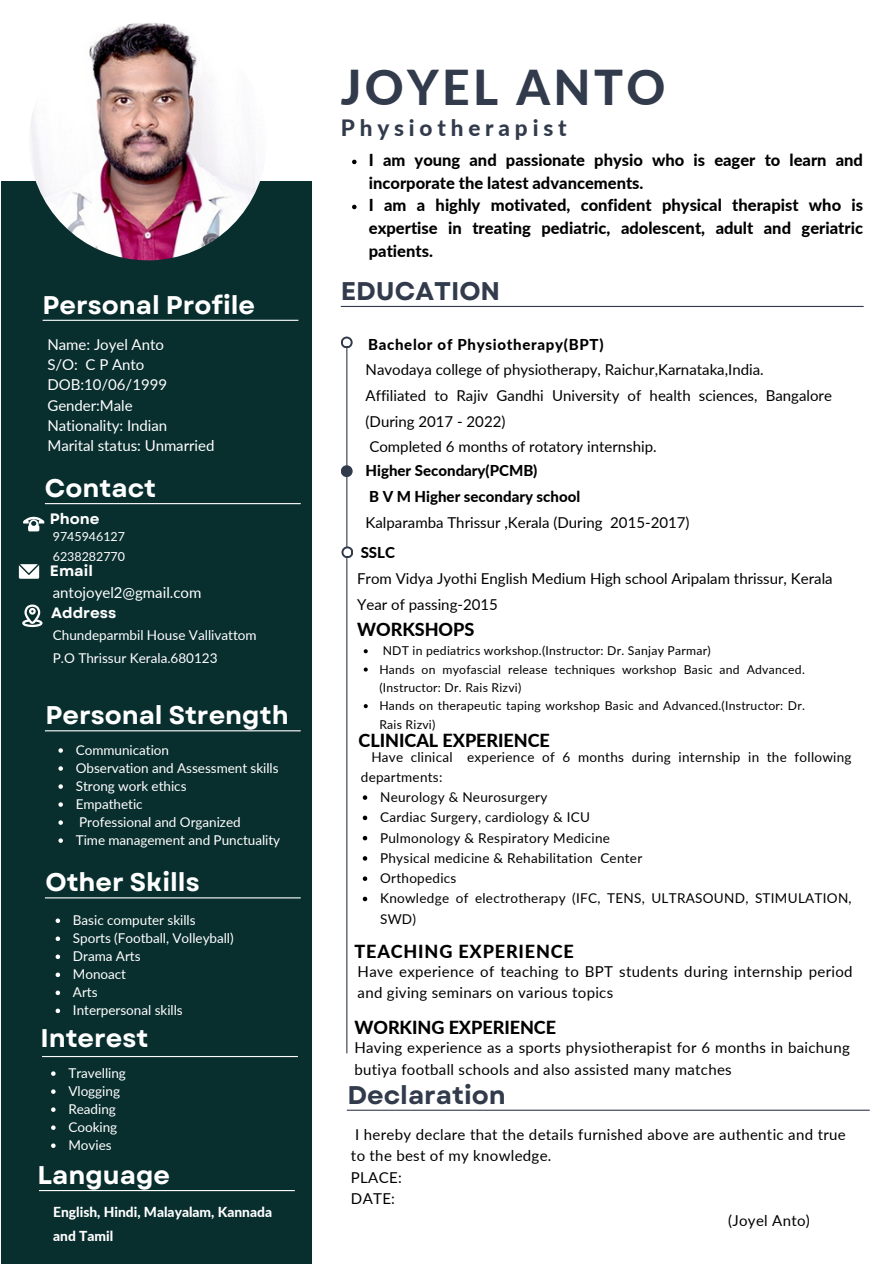
<style>
.page{position:relative;width:894px;height:1264px;background:#fff}
.page>*{position:absolute;margin:0;border:0;box-sizing:border-box;transform-origin:0 0}
.t1{font:800 48px "Lato";letter-spacing:.07em;color:#323b4c}
.t2{font:700 25.5px "Garet";color:#fff}
.t3{font:700 25.5px "Garet";color:#323b4c}
.t4{font:800 22.5px "Lato";letter-spacing:.215em;color:#323b4c}
.t5{font:800 18px "Lato";letter-spacing:-.005em;color:#000}
.t6{font:800 18px "Lato";letter-spacing:.045em;color:#000}
.t7{font:800 16.5px/22.5px "Lato";color:#000}
.t8{font:15px/21.5px "Lato";letter-spacing:.02em;color:#000}
.t9{font:15px/26px "Lato";color:#000}
.t10{font:15px/20.2px "Lato";letter-spacing:-.005em;color:#fff}
.t11{font:800 15px/26px "Lato";color:#000}
.t12{font:800 15px "Lato";letter-spacing:.045em;color:#000}
.t13{font:700 15px "Garet";color:#fff}
.t14{font:800 13.8px/24.2px "Lato";color:#fff}
.t15{font:13.5px/18px "Lato";letter-spacing:-.005em;color:#fff}
.t16{font:13.5px/20.2px "Lato";letter-spacing:.02em;color:#000}
.t17{font:12.45px/20.5px "Lato";color:#fff}
.t18{font:12.15px/18.3px "Lato";letter-spacing:.02em;color:#000}
</style>
<div class="page">
<div style="left:1px;top:181px;width:310px;height:1082px;background:#092e2e"></div>
<img style="left:29px;top:23px;width:238px;height:237px;border-radius:50%">
<hr style="left:43px;top:320px;width:255px;height:1px;background:#fff">
<hr style="left:45px;top:503px;width:255px;height:1px;background:#fff">
<hr style="left:341px;top:306px;width:522px;height:1px;background:#323b4c">
<hr style="left:346px;top:342px;width:1px;height:711px;background:#323b4c">
<svg style="left:341px;top:336px;width:11px;height:12px"></svg>
<div style="left:342px;top:338px;width:8px;height:8px;background:#fff;border-radius:50%"></div>
<div style="left:341px;top:465px;width:11px;height:12px;background:#323b4c;border-radius:50%"></div>
<svg style="left:341px;top:546px;width:12px;height:12px"></svg>
<div style="left:343px;top:548px;width:8px;height:8px;background:#fff;border-radius:50%"></div>
<hr style="left:347px;top:1109px;width:522px;height:1px;background:#323b4c">
<hr style="left:45px;top:730px;width:255px;height:1px;background:#fff">
<hr style="left:39px;top:1189px;width:256px;height:2px;background:#fff">
<svg style="left:23px;top:517px;width:21px;height:14px"></svg>
<svg style="left:19px;top:564px;width:20px;height:14px"></svg>
<svg style="left:22px;top:604px;width:20px;height:23px"></svg>
<hr style="left:45px;top:897px;width:255px;height:1px;background:#fff">
<hr style="left:42px;top:1055px;width:256px;height:2px;background:#fff">
<svg style="left:352px;top:160px;width:4px;height:4px"></svg>
<svg style="left:352px;top:205px;width:4px;height:4px"></svg>
<svg style="left:363px;top:649px;width:4px;height:4px"></svg>
<svg style="left:363px;top:667px;width:4px;height:4px"></svg>
<svg style="left:363px;top:704px;width:4px;height:4px"></svg>
<svg style="left:58px;top:748px;width:5px;height:4px"></svg>
<svg style="left:58px;top:766px;width:5px;height:4px"></svg>
<svg style="left:58px;top:784px;width:5px;height:4px"></svg>
<svg style="left:58px;top:802px;width:5px;height:4px"></svg>
<svg style="left:58px;top:820px;width:5px;height:4px"></svg>
<svg style="left:58px;top:838px;width:5px;height:4px"></svg>
<svg style="left:362px;top:795px;width:5px;height:4px"></svg>
<svg style="left:362px;top:815px;width:5px;height:5px"></svg>
<svg style="left:362px;top:835px;width:5px;height:5px"></svg>
<svg style="left:362px;top:856px;width:5px;height:4px"></svg>
<svg style="left:362px;top:876px;width:5px;height:5px"></svg>
<svg style="left:362px;top:896px;width:5px;height:5px"></svg>
<svg style="left:56px;top:918px;width:4px;height:5px"></svg>
<svg style="left:56px;top:936px;width:4px;height:5px"></svg>
<svg style="left:56px;top:954px;width:4px;height:5px"></svg>
<svg style="left:56px;top:972px;width:4px;height:5px"></svg>
<svg style="left:56px;top:990px;width:4px;height:5px"></svg>
<svg style="left:56px;top:1008px;width:4px;height:5px"></svg>
<svg style="left:51px;top:1071px;width:5px;height:4px"></svg>
<svg style="left:51px;top:1089px;width:5px;height:4px"></svg>
<svg style="left:51px;top:1107px;width:5px;height:4px"></svg>
<svg style="left:51px;top:1125px;width:5px;height:4px"></svg>
<svg style="left:51px;top:1143px;width:5px;height:4px"></svg>
<h2 class="t2" style="left:43px;top:286px;width:214px">Personal Profile</h2>
<p class="t10" style="left:47px;top:334px;width:168px">Name: Joyel Anto<br>S/O: C P Anto<br>DOB:10/06/1999<br>Gender:Male<br>Nationality: Indian<br>Marital status: Unmarried</p>
<h2 class="t2" style="left:45px;top:469px;width:113px">Contact</h2>
<p class="t13" style="left:50px;top:507px;width:51px">Phone</p>
<p class="t17" style="left:53px;top:525px;width:74px">9745946127<br>6238282770</p>
<p class="t13" style="left:50px;top:560px;width:44px">Email</p>
<p class="t10" style="left:53px;top:582px;width:150px">antojoyel2@gmail.com</p>
<p class="t13" style="left:51px;top:602px;width:67px">Address</p>
<p class="t15" style="left:53px;top:624px;width:205px;line-height:22.5px">Chundeparmbil House Vallivattom<br>P.O Thrissur Kerala.680123</p>
<h2 class="t2" style="left:45px;top:696px;width:245px">Personal Strength</h2>
<p class="t15" style="left:76px;top:740px;width:206px">Communication<br>Observation and Assessment skills<br>Strong work ethics<br>Empathetic<br>Professional and Organized<br>Time management and Punctuality</p>
<h2 class="t2" style="left:45px;top:863px;width:156px">Other Skills</h2>
<p class="t15" style="left:73px;top:911px;width:162px">Basic computer skills<br>Sports (Football, Volleyball)<br>Drama Arts<br>Monoact<br>Arts<br>Interpersonal skills</p>
<h2 class="t2" style="left:40px;top:1019px;width:109px">Interest</h2>
<p class="t15" style="left:68px;top:1063px;width:59px">Travelling<br>Vlogging<br>Reading<br>Cooking<br>Movies</p>
<h2 class="t2" style="left:38px;top:1156px;width:134px">Language</h2>
<p class="t14" style="left:53px;top:1199px;width:220px">English, Hindi, Malayalam, Kannada and Tamil</p>
<h1 class="t1" style="left:341px;top:58px;width:326px">JOYEL ANTO</h1>
<h3 class="t4" style="left:341px;top:114px;width:227px">Physiotherapist</h3>
<p class="t7" style="left:369px;top:149px;width:495px">I am young and passionate physio who is eager to learn and incorporate the latest advancements.<br>I am a highly motivated, confident physical therapist who is expertise in treating pediatric, adolescent, adult and geriatric patients.</p>
<h2 class="t3" style="left:341px;top:272px;width:161px">EDUCATION</h2>
<p class="t12" style="left:368px;top:335px;width:237px">Bachelor of Physiotherapy(BPT)</p>
<p class="t9" style="left:365px;top:356px;width:468px">Navodaya college of physiotherapy, Raichur,Karnataka,India.<br>Affiliated to Rajiv Gandhi University of health sciences, Bangalore (During 2017 - 2022)<br>Completed 6 months of rotatory internship.</p>
<p class="t11" style="left:365px;top:457px;width:216px">Higher Secondary(PCMB)<br>B V M Higher secondary school</p>
<p class="t9" style="left:365px;top:509px;width:325px">Kalparamba Thrissur ,Kerala (During 2015-2017)</p>
<p class="t11" style="left:360px;top:539px;width:36px">SSLC</p>
<p class="t9" style="left:357px;top:565px;width:477px">From Vidya Jyothi English Medium High school Aripalam thrissur, Kerala<br>Year of passing-2015</p>
<p class="t5" style="left:357px;top:618px;width:119px">WORKSHOPS</p>
<p class="t18" style="left:379px;top:641px;width:427px">NDT in pediatrics workshop.(Instructor: Dr. Sanjay Parmar)<br>Hands on myofascial release techniques workshop Basic and Advanced. (Instructor: Dr. Rais Rizvi)<br>Hands on therapeutic taping workshop Basic and Advanced.(Instructor: Dr.<br>Rais Rizvi)</p>
<p class="t5" style="left:358px;top:729px;width:193px">CLINICAL EXPERIENCE</p>
<p class="t16" style="left:361px;top:746px;width:492px;text-indent:10px">Have clinical experience of 6 months during internship in the following departments:</p>
<p class="t16" style="left:380px;top:786px;width:473px">Neurology &amp; Neurosurgery<br>Cardiac Surgery, cardiology &amp; ICU<br>Pulmonology &amp; Respiratory Medicine<br>Physical medicine &amp; Rehabilitation Center<br>Orthopedics<br>Knowledge of electrotherapy (IFC, TENS, ULTRASOUND, STIMULATION,<br>SWD)</p>
<p class="t6" style="left:354px;top:939px;width:221px">TEACHING EXPERIENCE</p>
<p class="t8" style="left:357px;top:960px;width:496px">Have experience of teaching to BPT students during internship period and giving seminars on various topics</p>
<p class="t5" style="left:354px;top:1015px;width:203px">WORKING EXPERIENCE</p>
<p class="t8" style="left:354px;top:1036px;width:496px">Having experience as a sports physiotherapist for 6 months in baichung butiya football schools and also assisted many matches</p>
<h2 class="t3" style="left:347px;top:1077px;width:160px">Declaration</h2>
<p class="t8" style="left:355px;top:1123px;width:492px">I hereby declare that the details furnished above are authentic and true</p>
<p class="t8" style="left:351px;top:1144px;width:202px">to the best of my knowledge.</p>
<p class="t8" style="left:351px;top:1166px;width:52px">PLACE:</p>
<p class="t8" style="left:351px;top:1187px;width:46px">DATE:</p>
<p class="t8" style="left:728px;top:1209px;width:83px">(Joyel Anto)</p>
</div>
